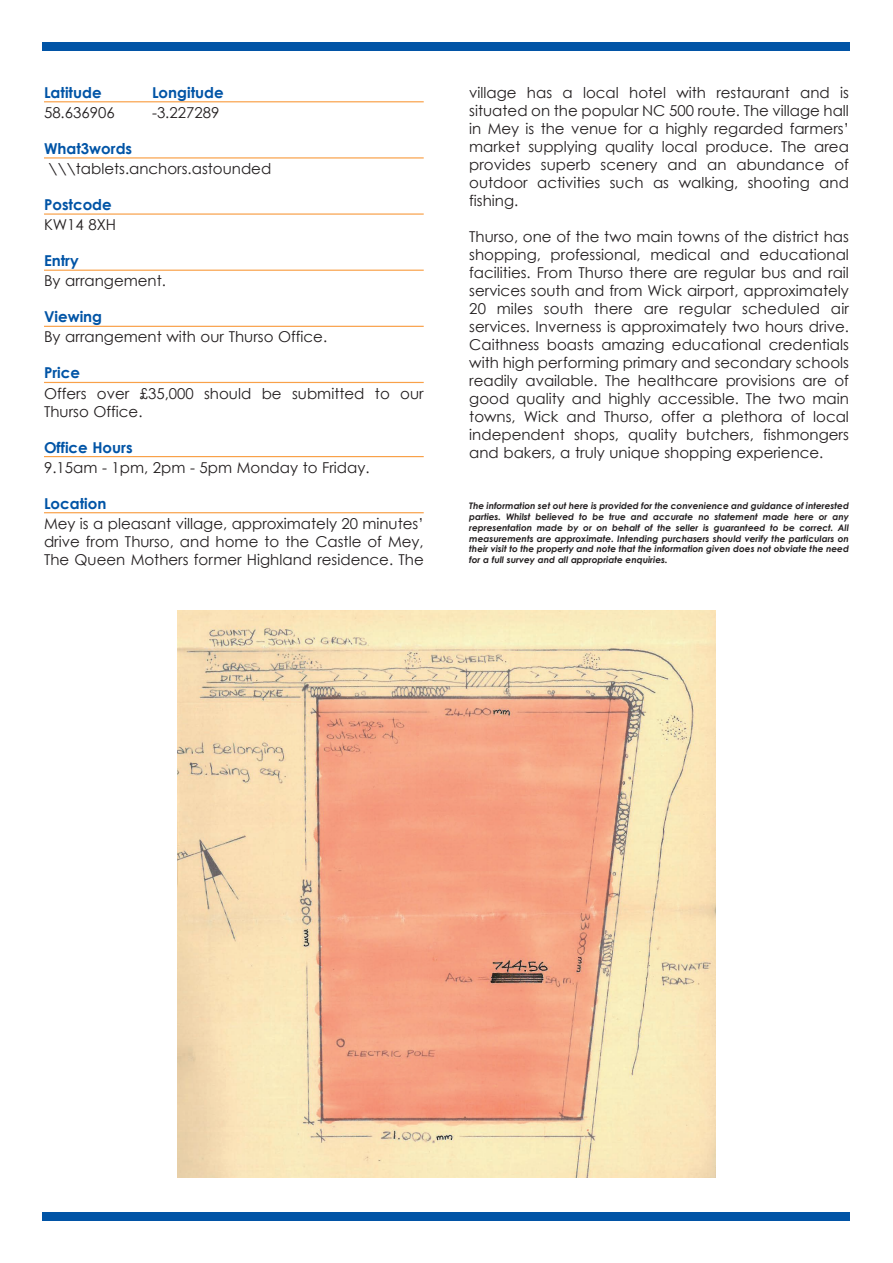
<style>
.page{position:relative;width:893px;height:1263px;background:#fff}
.page>*{position:absolute;margin:0;border:0;box-sizing:border-box;transform-origin:0 0}
.t1{font:15px/18px "Century Gothic";color:#231f20;text-align:justify}
.t2{font:700 15px "Century Gothic";color:#0154a6}
.t3{font:italic 700 9px/10.8px "Century Gothic";color:#231f20;text-align:justify}
</style>
<div class="page">
<div style="left:43px;top:43px;width:807px;height:8px;background:#0154a6"></div>
<hr style="left:44px;top:101px;width:380px;height:1px;background:#f9a149">
<hr style="left:44px;top:157px;width:380px;height:2px;background:#f9a149">
<hr style="left:44px;top:213px;width:380px;height:2px;background:#f9a149">
<hr style="left:44px;top:270px;width:380px;height:1px;background:#f9a149">
<hr style="left:44px;top:326px;width:380px;height:1px;background:#f9a149">
<hr style="left:44px;top:382px;width:380px;height:1px;background:#f9a149">
<hr style="left:44px;top:456px;width:380px;height:1px;background:#f9a149">
<hr style="left:44px;top:512px;width:380px;height:1px;background:#f9a149">
<div style="left:43px;top:1212px;width:807px;height:8px;background:#0154a6"></div>
<img style="left:177px;top:610px;width:539px;height:568px">
<p class="t2" style="left:44px;top:83px;width:59px">Latitude</p>
<p class="t2" style="left:152px;top:83px;width:73px">Longitude</p>
<p class="t1" style="left:44px;top:103px;width:72px">58.636906</p>
<p class="t1" style="left:152px;top:103px;width:69px">-3.227289</p>
<p class="t2" style="left:44px;top:139px;width:90px">What3words</p>
<p class="t1" style="left:49px;top:159px;width:224px">\\\tablets.anchors.astounded</p>
<p class="t2" style="left:44px;top:195px;width:69px">Postcode</p>
<p class="t1" style="left:44px;top:216px;width:74px">KW14 8XH</p>
<p class="t2" style="left:44px;top:251px;width:36px">Entry</p>
<p class="t1" style="left:44px;top:272px;width:123px">By arrangement.</p>
<p class="t2" style="left:44px;top:307px;width:60px">Viewing</p>
<p class="t1" style="left:44px;top:328px;width:285px">By arrangement with our Thurso Office.</p>
<p class="t2" style="left:44px;top:364px;width:38px">Price</p>
<p class="t1" style="left:44px;top:384px;width:381px">Offers over £35,000 should be submitted to our<br>Thurso Office.</p>
<p class="t2" style="left:44px;top:438px;width:90px">Office Hours</p>
<p class="t1" style="left:44px;top:458px;width:327px">9.15am - 1pm, 2pm - 5pm Monday to Friday.</p>
<p class="t2" style="left:44px;top:494px;width:64px">Location</p>
<p class="t1" style="left:44px;top:514px;width:381px">Mey is a pleasant village, approximately 20 minutes’ drive from Thurso, and home to the Castle of Mey, The Queen Mothers former Highland residence. The</p>
<p class="t1" style="left:469px;top:83px;width:381px">village has a local hotel with restaurant and is situated on the popular NC 500 route. The village hall in Mey is the venue for a highly regarded farmers’ market supplying quality local produce. The area provides superb scenery and an abundance of outdoor activities such as walking, shooting and fishing.</p>
<p class="t1" style="left:469px;top:227px;width:381px">Thurso, one of the two main towns of the district has shopping, professional, medical and educational facilities. From Thurso there are regular bus and rail services south and from Wick airport, approximately 20 miles south there are regular scheduled air services. Inverness is approximately two hours drive.<br>Caithness boasts amazing educational credentials with high performing primary and secondary schools readily available. The healthcare provisions are of good quality and highly accessible. The two main towns, Wick and Thurso, offer a plethora of local independent shops, quality butchers, fishmongers and bakers, a truly unique shopping experience.</p>
<p class="t3" style="left:469px;top:500px;width:381px">The information set out here is provided for the convenience and guidance of interested parties. Whilst believed to be true and accurate no statement made here or any representation made by or on behalf of the seller is guaranteed to be correct. All measurements are approximate. Intending purchasers should verify the particulars on their visit to the property and note that the information given does not obviate the need for a full survey and all appropriate enquiries.</p>
</div>
